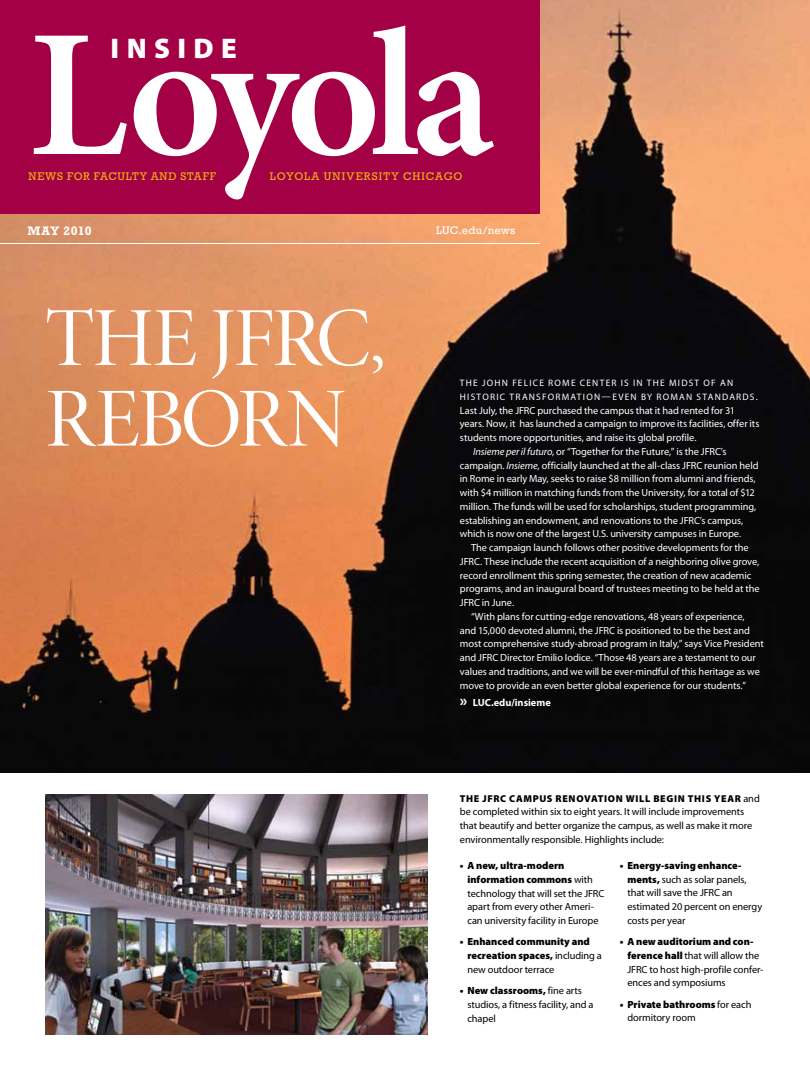
<style>
.page{position:relative;width:810px;height:1080px;background:#fff}
.page>*{position:absolute;margin:0;border:0;box-sizing:border-box;transform-origin:0 0}
.t1{font:600 182px "Minion Pro";letter-spacing:-.055em;color:#fff}
.t2{font:84.38px/80.6px "Minion Pro Disp";letter-spacing:-.03em;color:#fff}
.t3{font:900 28.5px "Myriad Pro";letter-spacing:.26em;color:#fff}
.t4{font:700 12.5px "Rockwell Std";letter-spacing:.025em;color:#fff}
.t5{font:11.25px "Rockwell Std";letter-spacing:.075em;color:#eeb111}
.t6{font:11.25px "Rockwell Std";letter-spacing:.02em;color:#fff}
.t7{font:10.38px "Myriad Pro";letter-spacing:-.01em;color:#fff}
.t8{font:10.38px/13.8px "Myriad Pro";letter-spacing:-.005em;color:#000}
.t9{font:900 10.38px/13.8px "Myriad Pro";color:#000}
.t10{font:700 10.38px "Myriad Pro";letter-spacing:-.005em;color:#fff}
.t11{font:900 10px "Myriad Pro";letter-spacing:.065em;color:#000}
.t12{font:9.38px/13.8px "Myriad Pro";letter-spacing:.135em;color:#fff}
.s1{font-size:10.38px}
.s2{font-style:italic}
.s3{font-size:16.25px}
.s4{font-weight:900}
.s5{font-weight:400}
</style>
<div class="page">
<img style="left:0;top:0;width:810px;height:772px">
<div style="left:0;top:0;width:540px;height:214px;background:#a30046"></div>
<img style="left:45px;top:794px;width:383px;height:241px">
<hr style="left:0;top:243px;width:540px;height:1px;background:#fff">
<h1 class="t1" style="left:28px;top:-13px;width:467px">Loyola</h1>
<h3 class="t3" style="left:111px;top:32px;width:128px">inside</h3>
<p class="t5" style="left:28px;top:170px;width:189px">NEWS FOR FACULTY AND STAFF</p>
<p class="t5" style="left:270px;top:169px;width:194px">LOYOLA UNIVERSITY CHICAGO</p>
<p class="t4" style="left:27px;top:223px;width:66px">may 2010</p>
<p class="t6" style="left:436px;top:224px;width:81px">LUC.edu/news</p>
<h2 class="t2" style="left:45px;top:300px;width:343px">THE JFRC,<br>REBORN</h2>
<p class="t12" style="left:460px;top:376px;width:300px">The John Felice Rome Cent er is in the midst of an histor ic transfor mat ion—even by Roman standards<span class="s1">.</span></p>
<p class="t7" style="left:460px;top:405px;width:277px">Last July, the JFRC purchased the campus that it had rented for 31</p>
<p class="t7" style="left:460px;top:418px;width:301px">years. N ow, it has launched a campaign to improve its facilities, offer its</p>
<p class="t7" style="left:460px;top:432px;width:238px">students more opportunities, and raise its global profile.</p>
<p class="t7" style="left:473px;top:446px;width:255px"><span class="s2">Insieme per il futuro</span>, or “Together for the Future,” is the JFRC’s</p>
<p class="t7" style="left:460px;top:460px;width:300px">campaign. <span class="s2">Insieme,</span> officially launched at the all-class JFRC reunion held</p>
<p class="t7" style="left:460px;top:473px;width:297px">in Rome in early May, seeks to raise $8 million from alumni and friends,</p>
<p class="t7" style="left:460px;top:487px;width:297px">with $4 million in matching funds from the University, for a total of $12</p>
<p class="t7" style="left:460px;top:501px;width:298px">million. The funds will be used for scholarships, student programming,</p>
<p class="t7" style="left:460px;top:515px;width:285px">establishing an endowment, and renovations to the JFRC’s campus,</p>
<p class="t7" style="left:460px;top:528px;width:283px">which is now one of the largest U.S. university campuses in Europe.</p>
<p class="t7" style="left:471px;top:542px;width:279px">The campaign launch follows other positive developments for the</p>
<p class="t7" style="left:460px;top:556px;width:301px">JFRC. These include the recent acquisition of a neighboring olive grove,</p>
<p class="t7" style="left:460px;top:570px;width:293px">record enrollment this spring semester, the creation of new academic</p>
<p class="t7" style="left:460px;top:583px;width:301px">programs, and an inaugural board of trustees meeting to be held at the</p>
<p class="t7" style="left:460px;top:597px;width:56px">JFRC in June.</p>
<p class="t7" style="left:471px;top:611px;width:275px">“With plans for cutting-edge renovations, 48 years of experience,</p>
<p class="t7" style="left:460px;top:625px;width:292px">and 15,000 devoted alumni, the JFRC is positioned to be the best and</p>
<p class="t7" style="left:460px;top:638px;width:305px">most comprehensive study-abroad program in Italy,” says Vice President</p>
<p class="t7" style="left:460px;top:652px;width:298px">and JFRC Director Emilio Iodice. “Those 48 years are a testament to our</p>
<p class="t7" style="left:460px;top:666px;width:302px">values and traditions, and we will be ever-mindful of this heritage as we</p>
<p class="t7" style="left:460px;top:680px;width:288px">move to provide an even better global experience for our students.”</p>
<p class="t10" style="left:460px;top:697px;width:92px"><span class="s3">»</span> LUC.edu/insieme</p>
<p class="t8" style="left:460px;top:792px;width:301px;text-indent:284px">and be completed within six to eight years. It will include improvements that beautify and better organize the campus, as well as make it more environmentally responsible. Highlights include:</p>
<p class="t11" style="left:460px;top:793px;width:100px">the JFRC campus ren</p>
<p class="t11" style="left:576px;top:793px;width:153px">ovation will begin this year</p>
<p class="t8" style="left:467px;top:859px;width:138px;text-indent:-8px"><span class="s4">• A new, ultra-modern information commons</span> with technology that will set the JFRC apart from every other Ameri&shy;can university facility in Europe</p>
<p class="t9" style="left:467px;top:935px;width:136px;text-indent:-8px">• Enhanced community and recreation spaces, <span class="s5">including a new outdoor terrace</span></p>
<p class="t8" style="left:467px;top:984px;width:128px;text-indent:-7px"><span class="s4">• New classrooms,</span> fine arts studios, a fitness facility, and a chapel</p>
<p class="t8" style="left:627px;top:859px;width:136px;text-indent:-7px"><span class="s4">• Energy-saving enhance&shy;ments,</span> such as solar panels, that will save the JFRC an estimated 20 percent on energy costs per year</p>
<p class="t8" style="left:627px;top:935px;width:138px;text-indent:-7px"><span class="s4">• A new auditorium and con&shy;ference hall</span> that will allow the<br>JFRC to host high-profile confer&shy;ences and symposiums</p>
<p class="t8" style="left:627px;top:998px;width:126px;text-indent:-8px"><span class="s4">• Private bathrooms</span> for each dormitory room</p>
</div>
